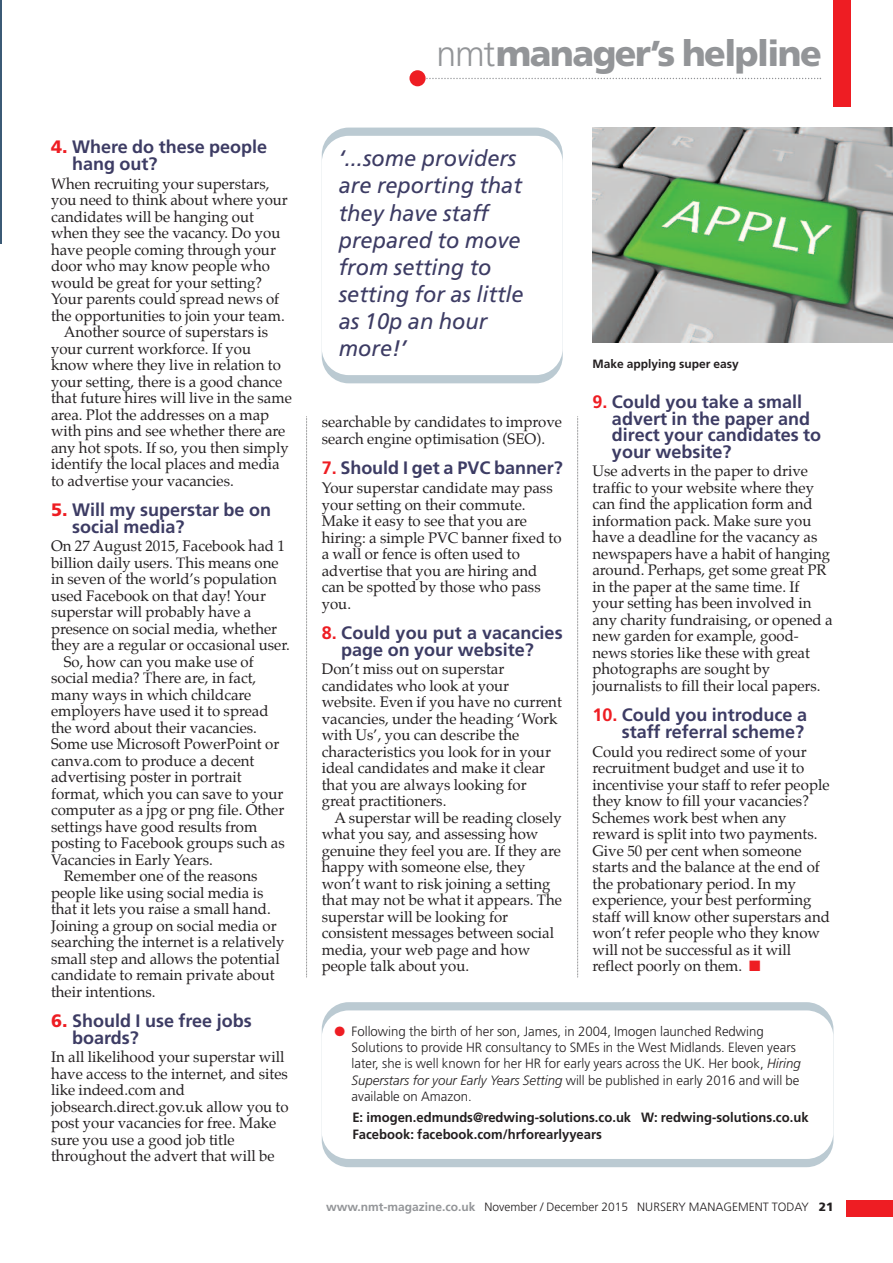
<style>
.page{position:relative;width:893px;height:1263px;background:#fff}
.page>*{position:absolute;margin:0;border:0;box-sizing:border-box;transform-origin:0 0}
.t1{font:900 36px "Frutiger";letter-spacing:-.045em;color:#939598}
.t2{font:italic 22.5px/27.2px "Frutiger";color:#3d3c64}
.t3{font:700 18px/16.5px "Frutiger";color:#3d3c64}
.t4{font:15px/16.5px "Palatino";color:#231f20}
.t5{font:300 13.5px/16.5px "Frutiger";color:#231f20}
.t6{font:700 13.5px/16.5px "Frutiger";color:#231f20}
.t7{font:300 12px "Frutiger";color:#231f20}
.t8{font:700 12px "Frutiger";color:#231f20}
.s1{font-weight:900;color:#ee1d23}
.s2{font-weight:300}
.s3{color:#ee1d23}
.s4{font-style:italic}
.s5{font-weight:700;color:#939598}
.s6{font-weight:900}
</style>
<div class="page">
<hr style="left:0;top:0;width:1px;height:243px;background:#3b5a75">
<div style="left:846px;top:1200px;width:47px;height:17px;background:#ee1d23"></div>
<div style="left:833px;top:0;width:17px;height:106px;background:#ee1d23"></div>
<svg style="left:426px;top:78px;width:395px;height:1px"></svg>
<div style="left:409px;top:70px;width:17px;height:16px;background:#ee1d23;border-radius:50%"></div>
<svg style="left:306px;top:416px;width:1px;height:562px"></svg>
<svg style="left:577px;top:416px;width:1px;height:562px"></svg>
<div style="left:322px;top:1002px;width:511px;height:165px;background:#bbcad2;border-radius:27px"></div>
<div style="left:322px;top:1010px;width:511px;height:149px;background:#fff;border-radius:27px"></div>
<div style="left:322px;top:128px;width:241px;height:255px;background:#bbcad2;border-radius:27px"></div>
<div style="left:322px;top:136px;width:241px;height:239px;background:#fff;border-radius:27px"></div>
<img style="left:592px;top:128px;width:301px;height:214px">
<p class="t3" style="left:72px;top:140px;width:197px;text-indent:-21px"><span class="s1">4.</span> Where do these people hang out?</p>
<p class="t4" style="left:51px;top:176px;width:220px">When recruiting your superstars,</p>
<p class="t4" style="left:51px;top:193px;width:238px">you need to think about where your</p>
<p class="t4" style="left:51px;top:209px;width:204px">candidates will be hanging out</p>
<p class="t4" style="left:51px;top:226px;width:231px">when they see the vacancy. Do you</p>
<p class="t4" style="left:51px;top:242px;width:226px">have people coming through your</p>
<p class="t4" style="left:51px;top:259px;width:220px">door who may know people who</p>
<p class="t4" style="left:51px;top:275px;width:213px">would be great for your setting?</p>
<p class="t4" style="left:51px;top:292px;width:230px">Your parents could spread news of</p>
<p class="t4" style="left:51px;top:308px;width:235px">the opportunities to join your team.</p>
<p class="t4" style="left:64px;top:325px;width:206px">Another source of superstars is</p>
<p class="t4" style="left:51px;top:341px;width:202px">your current workforce. If you</p>
<p class="t4" style="left:51px;top:358px;width:231px">know where they live in relation to</p>
<p class="t4" style="left:51px;top:374px;width:233px">your setting, there is a good chance</p>
<p class="t4" style="left:51px;top:391px;width:242px">that future hires will live in the same</p>
<p class="t4" style="left:51px;top:407px;width:220px">area. Plot the addresses on a map</p>
<p class="t4" style="left:51px;top:424px;width:236px">with pins and see whether there are</p>
<p class="t4" style="left:51px;top:440px;width:239px">any hot spots. If so, you then simply</p>
<p class="t4" style="left:51px;top:457px;width:230px">identify the local places and media</p>
<p class="t4" style="left:51px;top:473px;width:184px">to advertise your vacancies.</p>
<p class="t3" style="left:72px;top:503px;width:200px;text-indent:-21px"><span class="s1">5.</span> Will my superstar be on social media?</p>
<p class="t4" style="left:51px;top:539px;width:235px">On 27 August 2015, Facebook had 1</p>
<p class="t4" style="left:51px;top:555px;width:229px">billion daily users. This means one</p>
<p class="t4" style="left:51px;top:572px;width:227px">in seven of the world’s population</p>
<p class="t4" style="left:51px;top:588px;width:216px">used Facebook on that day! Your</p>
<p class="t4" style="left:51px;top:605px;width:202px">superstar will probably have a</p>
<p class="t4" style="left:51px;top:621px;width:228px">presence on social media, whether</p>
<p class="t4" style="left:51px;top:638px;width:240px">they are a regular or occasional user.</p>
<p class="t4" style="left:64px;top:654px;width:191px">So, how can you make use of</p>
<p class="t4" style="left:51px;top:671px;width:207px">social media? There are, in fact,</p>
<p class="t4" style="left:51px;top:687px;width:202px">many ways in which childcare</p>
<p class="t4" style="left:51px;top:704px;width:219px">employers have used it to spread</p>
<p class="t4" style="left:51px;top:720px;width:207px">the word about their vacancies.</p>
<p class="t4" style="left:51px;top:737px;width:230px">Some use Microsoft PowerPoint or</p>
<p class="t4" style="left:51px;top:753px;width:205px">canva.com to produce a decent</p>
<p class="t4" style="left:51px;top:770px;width:192px">advertising poster in portrait</p>
<p class="t4" style="left:51px;top:786px;width:234px">format, which you can save to your</p>
<p class="t4" style="left:51px;top:803px;width:235px">computer as a jpg or png file. Other</p>
<p class="t4" style="left:51px;top:819px;width:208px">settings have good results from</p>
<p class="t4" style="left:51px;top:836px;width:235px">posting to Facebook groups such as</p>
<p class="t4" style="left:51px;top:852px;width:163px">Vacancies in Early Years.</p>
<p class="t4" style="left:64px;top:869px;width:195px">Remember one of the reasons</p>
<p class="t4" style="left:51px;top:885px;width:214px">people like using social media is</p>
<p class="t4" style="left:51px;top:902px;width:221px">that it lets you raise a small hand.</p>
<p class="t4" style="left:51px;top:918px;width:227px">Joining a group on social media or</p>
<p class="t4" style="left:51px;top:935px;width:235px">searching the internet is a relatively</p>
<p class="t4" style="left:51px;top:951px;width:230px">small step and allows the potential</p>
<p class="t4" style="left:51px;top:968px;width:225px">candidate to remain private about</p>
<p class="t4" style="left:51px;top:984px;width:106px">their intentions.</p>
<p class="t3" style="left:72px;top:1014px;width:181px;text-indent:-21px"><span class="s1">6.</span> Should I use free jobs boards?</p>
<p class="t4" style="left:51px;top:1050px;width:239px">In all likelihood your superstar will have access to the internet, and sites like indeed.com and jobsearch.direct.gov.uk allow you to post your vacancies for free. Make sure you use a good job title throughout the advert that will be</p>
<h1 class="t1" style="left:437px;top:39px;width:387px"><span class="s2">nmt</span>manager’s helpline</h1>
<h2 class="t2" style="left:339px;top:147px;width:186px">‘...some providers are reporting that they have staff prepared to move from setting to setting for as little as 10p an hour more!’</h2>
<p class="t4" style="left:322px;top:415px;width:242px">searchable by candidates to improve search engine optimisation (SEO).</p>
<p class="t3" style="left:322px;top:461px;width:242px"><span class="s3">7.</span> Should I get a PVC banner?</p>
<p class="t4" style="left:322px;top:481px;width:241px">Your superstar candidate may pass your setting on their commute.<br>Make it easy to see that you are hiring: a simple PVC banner fixed to a wall or fence is often used to advertise that you are hiring and can be spotted by those who pass you.</p>
<p class="t3" style="left:322px;top:626px;width:242px;text-align:center"><span class="s3">8.</span> Could you put a vacancies page on your website?</p>
<p class="t4" style="left:322px;top:662px;width:242px">Don’t miss out on superstar candidates who look at your website. Even if you have no current vacancies, under the heading ‘Work with Us’, you can describe the characteristics you look for in your ideal candidates and make it clear that you are always looking for great practitioners.</p>
<p class="t4" style="left:322px;top:810px;width:242px;text-indent:13px">A superstar will be reading closely what you say, and assessing how genuine they feel you are. If they are happy with someone else, they won’t want to risk joining a setting that may not be what it appears. The superstar will be looking for consistent messages between social media, your web page and how people talk about you.</p>
<p class="t8" style="left:592px;top:359px;width:148px">Make applying super easy</p>
<p class="t3" style="left:612px;top:395px;width:211px;text-indent:-19px"><span class="s3">9.</span> Could you take a small advert in the paper and direct your candidates to your website?</p>
<p class="t4" style="left:592px;top:464px;width:242px">Use adverts in the paper to drive traffic to your website where they can find the application form and information pack. Make sure you have a deadline for the vacancy as newspapers have a habit of hanging around. Perhaps, get some great PR in the paper at the same time. If your setting has been involved in any charity fundraising, or opened a new garden for example, good&shy;news stories like these with great photographs are sought by journalists to fill their local papers.</p>
<p class="t3" style="left:592px;top:708px;width:216px;text-align:right"><span class="s3">10.</span> Could you introduce a staff referral scheme?</p>
<p class="t4" style="left:592px;top:744px;width:239px">Could you redirect some of your recruitment budget and use it to incentivise your staff to refer people they know to fill your vacancies?<br>Schemes work best when any reward is split into two payments.<br>Give 50 per cent when someone starts and the balance at the end of the probationary period. In my experience, your best performing staff will know other superstars and won’t refer people who they know will not be successful as it will reflect poorly on them. <span class="s3">■</span></p>
<p class="t5" style="left:352px;top:1024px;width:451px;text-indent:-17px"><span class="s3">●</span> Following the birth of her son, James, in 2004, Imogen launched Redwing Solutions to provide HR consultancy to SMEs in the West Midlands. Eleven years later, she is well known for her HR for early years across the UK. Her book, <span class="s4">Hiring Superstars for your Early Years Setting</span> will be published in early 2016 and will be available on Amazon.</p>
<p class="t6" style="left:352px;top:1110px;width:458px">E: imogen.edmunds@redwing-solutions.co.uk W: redwing-solutions.co.uk<br>Facebook: facebook.com/hrforearlyyears</p>
<p class="t7" style="left:326px;top:1202px;width:509px"><span class="s5">www.nmt-magazine.co.uk</span> November / December 2015 NURSERY MANAGEMENT TODAY <span class="s6">21</span></p>
</div>
